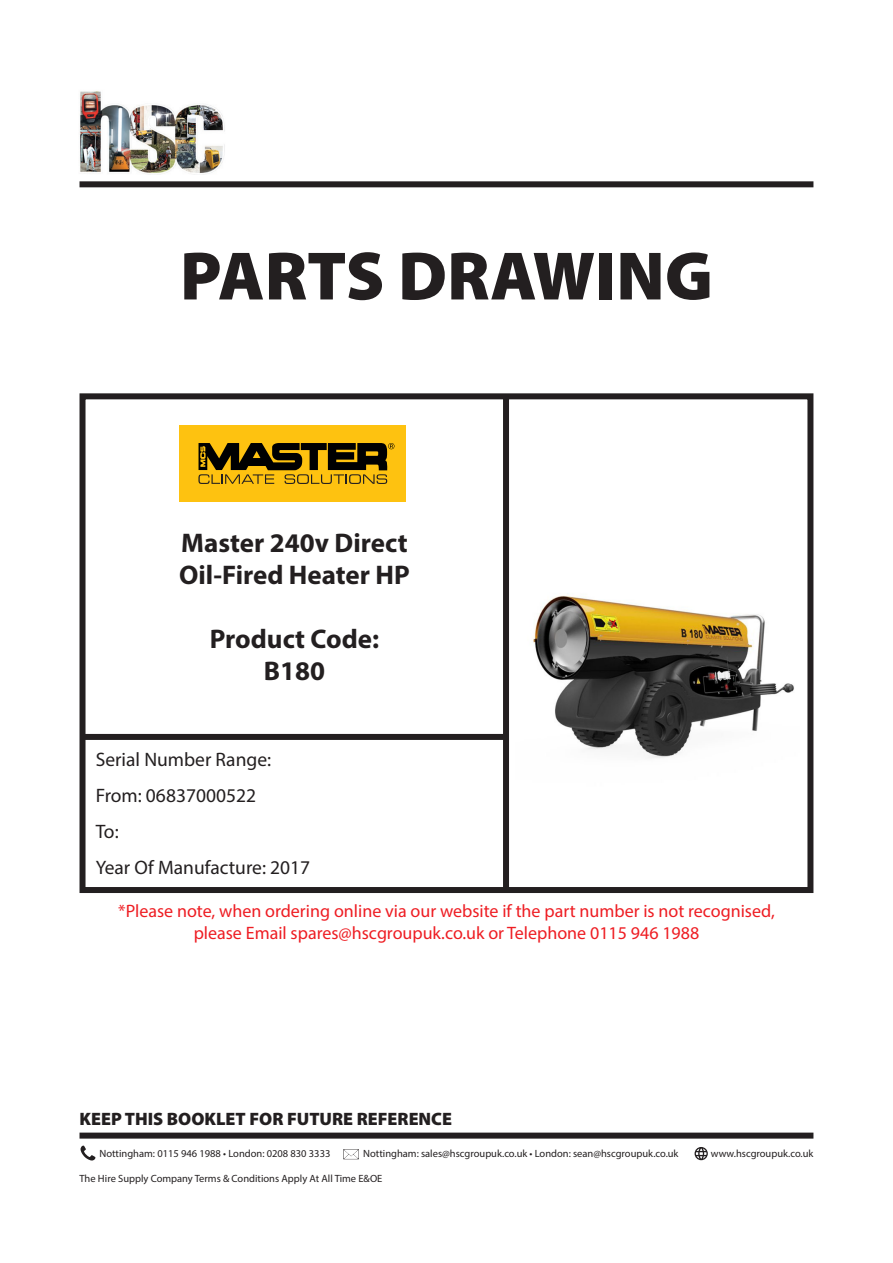
<style>
.page{position:relative;width:893px;height:1263px;background:#fff}
.page>*{position:absolute;margin:0;border:0;box-sizing:border-box;transform-origin:0 0}
.t1{font:900 69px "Myriad Pro";color:#231f20}
.t2{font:700 27px/32.4px "Myriad Pro";color:#231f20}
.t3{font:19.5px/36px "Myriad Pro";color:#231f20}
.t4{font:18px/21.6px "Myriad Pro";color:#ee1d23;text-align:center}
.t5{font:900 18px "Myriad Pro";color:#231f20}
.t6{font:10.5px "Myriad Pro";color:#231f20}
</style>
<div class="page">
<div style="left:80px;top:393px;width:733px;height:500px;border:6px solid #231f20"></div>
<div style="left:503px;top:398px;width:6px;height:491px;background:#231f20"></div>
<div style="left:84px;top:734px;width:422px;height:6px;background:#231f20"></div>
<div style="left:80px;top:181px;width:733px;height:6px;background:#231f20"></div>
<div style="left:180px;top:425px;width:226px;height:77px;background:#fec210"></div>
<svg style="left:198px;top:443px;width:196px;height:41px"></svg>
<img style="left:533px;top:595px;width:261px;height:163px">
<div style="left:80px;top:1132px;width:733px;height:6px;background:#231f20"></div>
<svg style="left:80px;top:1146px;width:15px;height:14px"></svg>
<svg style="left:695px;top:1147px;width:13px;height:13px"></svg>
<svg style="left:343px;top:1149px;width:16px;height:10px"></svg>
<img style="left:79px;top:91px;width:146px;height:84px">
<h1 class="t1" style="left:180px;top:230px;width:534px">PARTS DRAWING</h1>
<h2 class="t2" style="left:179px;top:526px;width:232px">Master 240v Direct<br>Oil-Fired Heater HP</h2>
<h2 class="t2" style="left:210px;top:621px;width:171px;text-align:center">Product Code:<br>B180</h2>
<h3 class="t3" style="left:96px;top:741px;width:216px">Serial Number Range:<br>From: 06837000522<br>To:<br>Year Of Manufacture: 2017</h3>
<h3 class="t4" style="left:118px;top:900px;width:658px">*Please note, when ordering online via our website if the part number is not recognised, please Email spares@hscgroupuk.co.uk or Telephone 0115 946 1988</h3>
<h3 class="t5" style="left:80px;top:1107px;width:374px">KEEP THIS BOOKLET FOR FUTURE REFERENCE</h3>
<p class="t6" style="left:99px;top:1147px;width:232px">Nottingham: 0115 946 1988 • London: 0208 830 3333</p>
<p class="t6" style="left:363px;top:1147px;width:317px">Nottingham: sales@hscgroupuk.co.uk • London: sean@hscgroupuk.co.uk</p>
<p class="t6" style="left:80px;top:1172px;width:304px">The Hire Supply Company Terms &amp; Conditions Apply At All Time E&amp;OE</p>
<p class="t6" style="left:711px;top:1147px;width:104px">www.hscgroupuk.co.uk</p>
</div>
